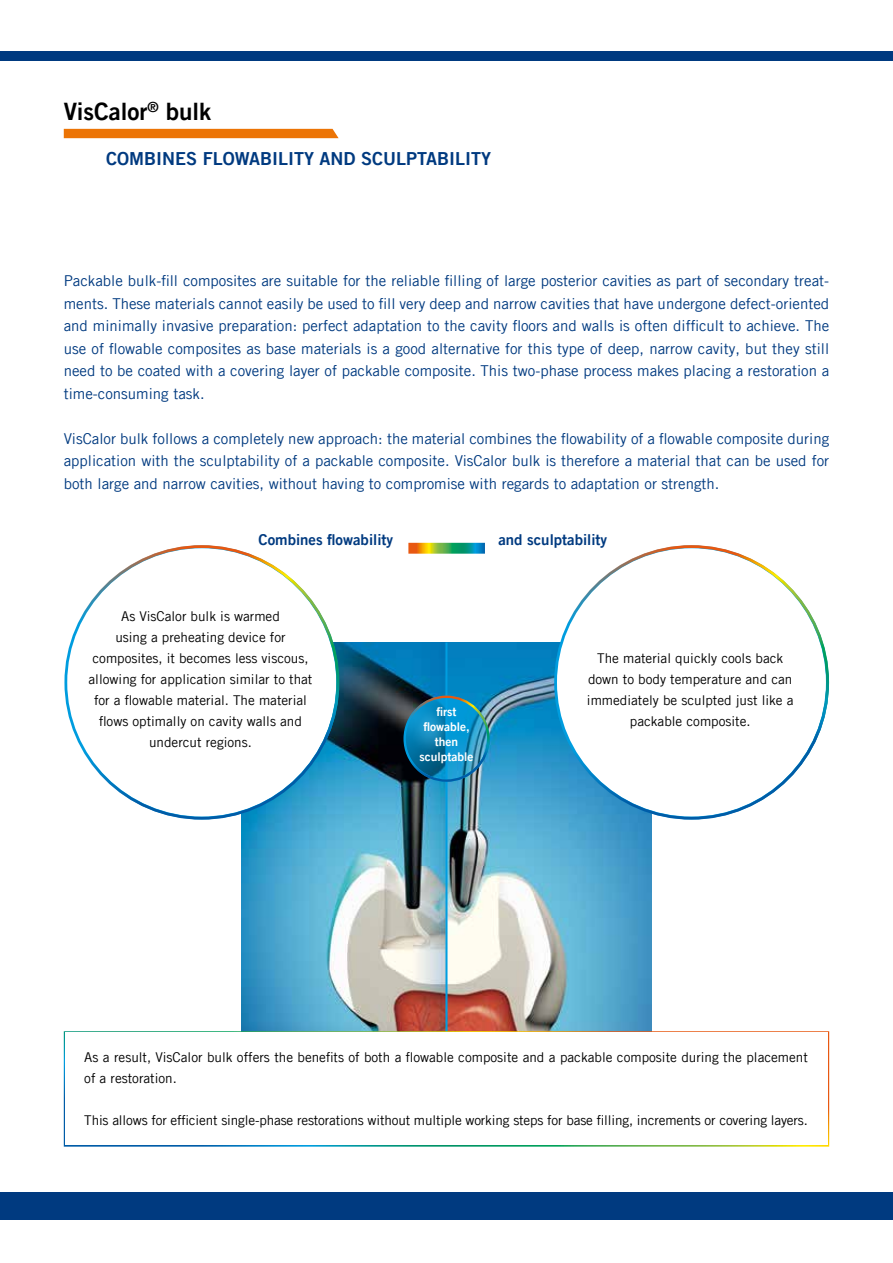
<style>
.page{position:relative;width:893px;height:1263px;background:#fff}
.page>*{position:absolute;margin:0;border:0;box-sizing:border-box;transform-origin:0 0}
.t1{font:24px "Trade Gothic LT Com Bd 2";color:#000}
.t2{font:18px "Trade Gothic LT Com Bd 2";color:#003a80}
.t3{font:15px/22.5px "Trade Gothic LT Com";color:#003a80;text-align:justify}
.t4{font:15px "Trade Gothic LT Com Bd 2";color:#003a80}
.t5{font:13.5px/21px "Trade Gothic LT Com";color:#000;text-align:center}
.t6{font:12px/15px "Trade Gothic LT Com Bd 2";color:#fff;text-align:center}
</style>
<div class="page">
<div style="left:0;top:1192px;width:893px;height:28px;background:#003a80"></div>
<div style="left:0;top:51px;width:893px;height:10px;background:#003a80"></div>
<img style="left:242px;top:642px;width:409px;height:389px">
<div style="left:556px;top:546px;width:271px;height:272px;background:#fff;border-radius:50%"></div>
<div style="left:64px;top:129px;width:275px;height:9px;background:#ec7405"></div>
<hr style="left:445px;top:642px;width:2px;height:419px;background:#009ee0">
<svg style="left:405px;top:697px;width:83px;height:83px;background:#108abb"></svg>
<div style="left:403px;top:696px;width:87px;height:86px;border:2px solid #fff;border-radius:50%"></div>
<div style="left:64px;top:1031px;width:765px;height:116px;background:#fff;border:3px solid #fff"></div>
<div style="left:66px;top:546px;width:272px;height:272px;background:#fff;border-radius:50%"></div>
<svg style="left:408px;top:543px;width:77px;height:11px"></svg>
<h1 class="t1" style="left:64px;top:97px;width:149px">VisCalor<sup>®</sup> bulk</h1>
<p class="t2" style="left:106px;top:147px;width:386px">COMBI NES FLOWABILITY AND SCULPTABILITY</p>
<p class="t3" style="left:64px;top:270px;width:767px">Packable bulk-fill composites are suitable for the reliable filling of large posterior cavities as part of secondary treat&shy;ments. These materials cannot easily be used to fill very deep and narrow cavities that have undergone defect-oriented and minimally invasive preparation: perfect adaptation to the cavity floors and walls is often difficult to achieve. The use of flowable composites as base materials is a good alternative for this type of deep, narrow cavity, but they still need to be coated with a covering layer of packable composite. This two-phase process makes placing a restoration a time-consuming task.</p>
<p class="t3" style="left:64px;top:427px;width:767px">VisCalor bulk follows a completely new approach: the material combines the flowability of a flowable composite during application with the sculptability of a packable composite. VisCalor bulk is therefore a material that can be used for both large and narrow cavities, without having to compromise with regards to adaptation or strength.</p>
<p class="t4" style="left:259px;top:530px;width:136px">Combines flowability</p>
<p class="t4" style="left:498px;top:530px;width:110px">and sculptability</p>
<p class="t5" style="left:89px;top:606px;width:225px">As VisCalor bulk is warmed<br>using a preheating device for composites, it becomes less viscous, allowing for application similar to that for a flowable material. The material flows optimally on cavity walls and undercut regions.</p>
<p class="t6" style="left:420px;top:704px;width:56px">first flowable, then sculptable</p>
<p class="t5" style="left:587px;top:648px;width:208px">The material quickly cools back down to body temperature and can immediately be sculpted just like a packable composite.</p>
<p class="t5" style="left:84px;top:1047px;width:725px;text-align:left">As a result, VisCalor bulk offers the benefits of both a flowable composite and a packable composite during the placement of a restoration.</p>
<p class="t5" style="left:84px;top:1110px;width:725px">This allows for efficient single-phase restorations without multiple working steps for base filling, increments or covering layers.</p>
</div>
